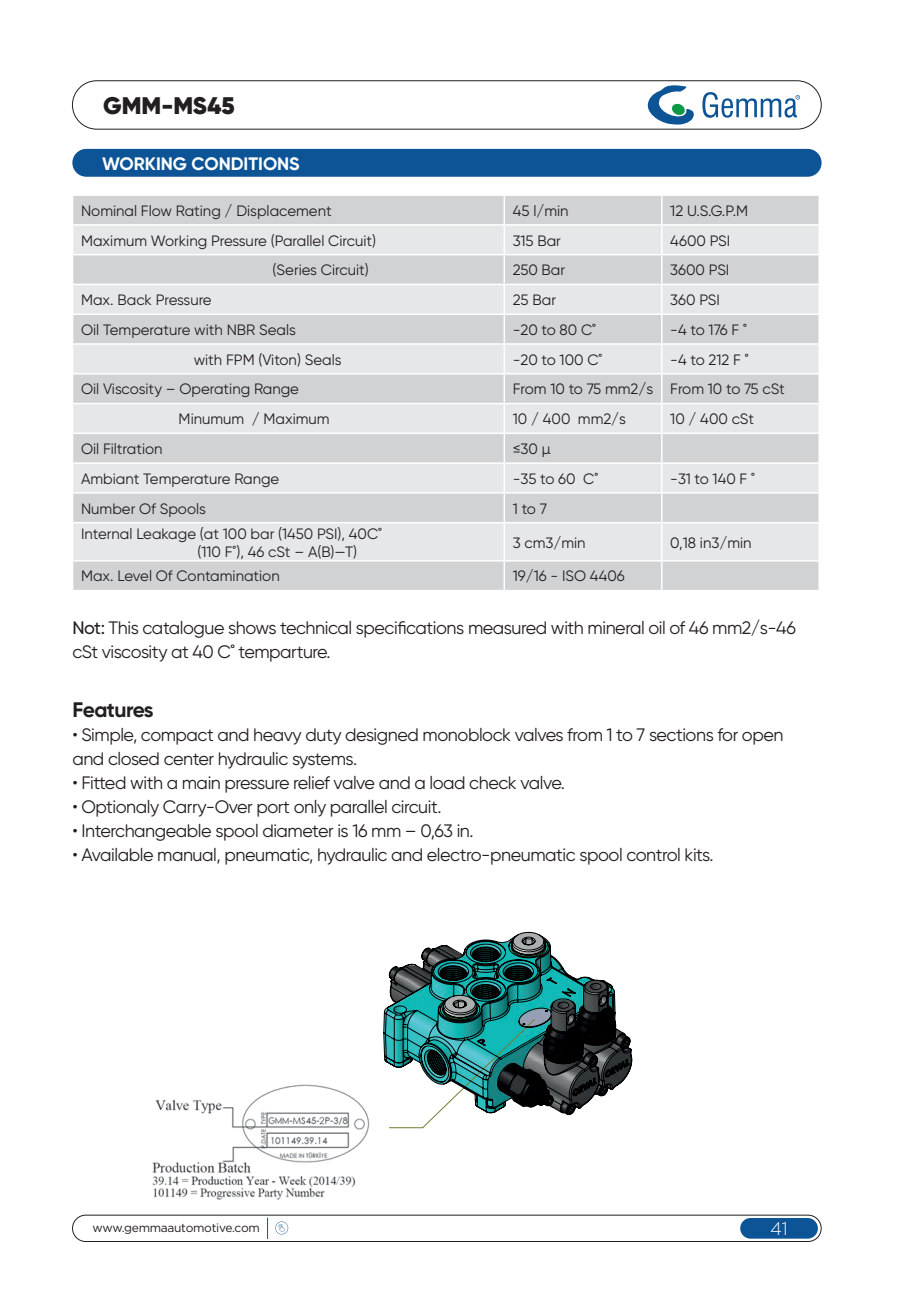
<style>
.page{position:relative;width:915px;height:1306px;background:#fff}
.page>*{position:absolute;margin:0;border:0;box-sizing:border-box;transform-origin:0 0}
.t1{font:900 24px "Gilroy";color:#231f20}
.t2{font:700 21px "Gilroy";letter-spacing:-.025em;color:#231f20}
.t3{font:18px/24px "Gilroy";letter-spacing:-.025em;color:#231f20}
.t4{font:700 18px "Gilroy";color:#fff}
.t5{font:300 18px "Gotham";color:#fff}
.t6{font:15px/18px "Gilroy";color:#231f20}
.t7{font:12px "Gotham";letter-spacing:-.025em;color:#231f20}
.s1{font-weight:500}
</style>
<div class="page">
<div style="left:740px;top:1217px;width:77px;height:21px;background:#0d5496;border-radius:10px"></div>
<div style="left:72px;top:81px;width:749px;height:48px;border:1px solid #231f20;border-radius:24px"></div>
<div style="left:72px;top:1214px;width:749px;height:27px;border:1px solid #231f20;border-radius:13px"></div>
<svg style="left:275px;top:1221px;width:13px;height:13px"></svg>
<svg style="left:267px;top:1217px;width:1px;height:21px"></svg>
<svg style="left:647px;top:85px;width:47px;height:40px"></svg>
<svg style="left:702px;top:92px;width:97px;height:26px"></svg>
<div style="left:72px;top:149px;width:749px;height:28px;background:#0d5496;border-radius:14px"></div>
<div style="left:73px;top:196px;width:745px;height:394px;background:#d1d2d4"></div>
<svg style="left:73px;top:226px;width:745px;height:334px;background:#dddedf"></svg>
<hr style="left:503px;top:196px;width:2px;height:28px;background:#fff">
<hr style="left:660px;top:196px;width:2px;height:28px;background:#fff">
<hr style="left:72px;top:224px;width:432px;height:2px;background:#fff">
<hr style="left:504px;top:224px;width:157px;height:2px;background:#fff">
<hr style="left:503px;top:226px;width:2px;height:28px;background:#fff">
<hr style="left:661px;top:224px;width:158px;height:2px;background:#fff">
<hr style="left:660px;top:226px;width:2px;height:28px;background:#fff">
<hr style="left:72px;top:254px;width:432px;height:1px;background:#fff">
<hr style="left:504px;top:254px;width:157px;height:1px;background:#fff">
<hr style="left:503px;top:255px;width:2px;height:29px;background:#fff">
<hr style="left:661px;top:254px;width:158px;height:1px;background:#fff">
<hr style="left:660px;top:255px;width:2px;height:29px;background:#fff">
<hr style="left:72px;top:284px;width:432px;height:1px;background:#fff">
<hr style="left:504px;top:284px;width:157px;height:1px;background:#fff">
<hr style="left:503px;top:285px;width:2px;height:28px;background:#fff">
<hr style="left:661px;top:284px;width:158px;height:1px;background:#fff">
<hr style="left:660px;top:285px;width:2px;height:28px;background:#fff">
<hr style="left:72px;top:313px;width:432px;height:2px;background:#fff">
<hr style="left:504px;top:313px;width:157px;height:2px;background:#fff">
<hr style="left:503px;top:315px;width:2px;height:28px;background:#fff">
<hr style="left:661px;top:313px;width:158px;height:2px;background:#fff">
<hr style="left:660px;top:315px;width:2px;height:28px;background:#fff">
<hr style="left:72px;top:343px;width:432px;height:2px;background:#fff">
<hr style="left:504px;top:343px;width:157px;height:2px;background:#fff">
<hr style="left:503px;top:345px;width:2px;height:28px;background:#fff">
<hr style="left:661px;top:343px;width:158px;height:2px;background:#fff">
<hr style="left:660px;top:345px;width:2px;height:28px;background:#fff">
<hr style="left:72px;top:373px;width:432px;height:1px;background:#fff">
<hr style="left:504px;top:373px;width:157px;height:1px;background:#fff">
<hr style="left:503px;top:374px;width:2px;height:29px;background:#fff">
<hr style="left:661px;top:373px;width:158px;height:1px;background:#fff">
<hr style="left:660px;top:374px;width:2px;height:29px;background:#fff">
<hr style="left:72px;top:403px;width:432px;height:1px;background:#fff">
<hr style="left:504px;top:403px;width:157px;height:1px;background:#fff">
<hr style="left:503px;top:404px;width:2px;height:28px;background:#fff">
<hr style="left:661px;top:403px;width:158px;height:1px;background:#fff">
<hr style="left:660px;top:404px;width:2px;height:28px;background:#fff">
<hr style="left:72px;top:432px;width:432px;height:2px;background:#fff">
<hr style="left:504px;top:432px;width:157px;height:2px;background:#fff">
<hr style="left:503px;top:434px;width:2px;height:28px;background:#fff">
<hr style="left:661px;top:432px;width:158px;height:2px;background:#fff">
<hr style="left:660px;top:434px;width:2px;height:28px;background:#fff">
<hr style="left:72px;top:462px;width:432px;height:2px;background:#fff">
<hr style="left:504px;top:462px;width:157px;height:2px;background:#fff">
<hr style="left:503px;top:464px;width:2px;height:28px;background:#fff">
<hr style="left:661px;top:462px;width:158px;height:2px;background:#fff">
<hr style="left:660px;top:464px;width:2px;height:28px;background:#fff">
<hr style="left:72px;top:492px;width:432px;height:1px;background:#fff">
<hr style="left:504px;top:492px;width:157px;height:1px;background:#fff">
<hr style="left:503px;top:493px;width:2px;height:29px;background:#fff">
<hr style="left:661px;top:492px;width:158px;height:1px;background:#fff">
<hr style="left:660px;top:493px;width:2px;height:29px;background:#fff">
<svg style="left:818px;top:196px;width:1px;height:326px"></svg>
<hr style="left:72px;top:522px;width:432px;height:1px;background:#fff">
<hr style="left:504px;top:522px;width:157px;height:1px;background:#fff">
<hr style="left:503px;top:523px;width:2px;height:37px;background:#fff">
<hr style="left:661px;top:522px;width:158px;height:1px;background:#fff">
<hr style="left:660px;top:523px;width:2px;height:37px;background:#fff">
<hr style="left:72px;top:560px;width:432px;height:1px;background:#fff">
<hr style="left:504px;top:560px;width:157px;height:1px;background:#fff">
<hr style="left:503px;top:561px;width:2px;height:29px;background:#fff">
<hr style="left:661px;top:560px;width:158px;height:1px;background:#fff">
<hr style="left:660px;top:561px;width:2px;height:29px;background:#fff">
<svg style="left:818px;top:561px;width:1px;height:29px"></svg>
<svg style="left:383px;top:931px;width:249px;height:197px"></svg>
<img style="left:152px;top:1084px;width:218px;height:116px">
<h1 class="t1" style="left:103px;top:91px;width:133px">GMM-MS45</h1>
<p class="t4" style="left:102px;top:152px;width:199px">WORKING CONDITIONS</p>
<p class="t6" style="left:81px;top:201px;width:252px">Nominal Flow Rating / Displacement</p>
<p class="t6" style="left:512px;top:201px;width:57px">45 l/min</p>
<p class="t6" style="left:670px;top:201px;width:79px">12 U.S.G.P.M</p>
<p class="t6" style="left:81px;top:231px;width:296px">Maximum Working Pressure (Parallel Circuit)</p>
<p class="t6" style="left:512px;top:231px;width:50px">315 Bar</p>
<p class="t6" style="left:670px;top:231px;width:62px">4600 PSI</p>
<p class="t6" style="left:272px;top:261px;width:98px">(Series Circuit)</p>
<p class="t6" style="left:512px;top:261px;width:54px">250 Bar</p>
<p class="t6" style="left:670px;top:261px;width:61px">3600 PSI</p>
<p class="t6" style="left:81px;top:291px;width:132px">Max. Back Pressure</p>
<p class="t6" style="left:512px;top:291px;width:45px">25 Bar</p>
<p class="t6" style="left:670px;top:291px;width:51px">360 PSI</p>
<p class="t6" style="left:81px;top:320px;width:216px">Oil Temperature with NBR Seals</p>
<p class="t6" style="left:512px;top:320px;width:85px">-20 to 80 C˚</p>
<p class="t6" style="left:670px;top:320px;width:78px">-4 to 176 F ˚</p>
<p class="t6" style="left:193px;top:350px;width:149px">with FPM (Viton) Seals</p>
<p class="t6" style="left:512px;top:350px;width:91px">-20 to 100 C˚</p>
<p class="t6" style="left:670px;top:350px;width:80px">-4 to 212 F ˚</p>
<p class="t6" style="left:81px;top:380px;width:219px">Oil Viscosity – Operating Range</p>
<p class="t6" style="left:512px;top:380px;width:273px">From 10 to 75 mm2/s From 10 to 75 cSt</p>
<p class="t6" style="left:178px;top:410px;width:152px">Minumum / Maximum</p>
<p class="t6" style="left:512px;top:410px;width:115px">10 / 400 mm2/s</p>
<p class="t6" style="left:670px;top:410px;width:85px">10 / 400 cSt</p>
<p class="t6" style="left:81px;top:439px;width:83px">Oil Filtration</p>
<p class="t6" style="left:512px;top:439px;width:40px">≤30 µ</p>
<p class="t6" style="left:81px;top:469px;width:200px">Ambiant Temperature Range</p>
<p class="t6" style="left:512px;top:469px;width:87px">-35 to 60 C˚</p>
<p class="t6" style="left:670px;top:469px;width:86px">-31 to 140 F ˚</p>
<p class="t6" style="left:81px;top:499px;width:126px">Number Of Spools</p>
<p class="t6" style="left:512px;top:499px;width:36px">1 to 7</p>
<p class="t6" style="left:197px;top:524px;width:186px;text-indent:-116px">Internal Leakage (at 100 bar (1450 PSI), 40C˚ (110 F˚), 46 cSt – A(B)—T)</p>
<p class="t6" style="left:512px;top:533px;width:74px">3 cm3/min</p>
<p class="t6" style="left:670px;top:533px;width:83px">0,18 in3/min</p>
<p class="t6" style="left:81px;top:567px;width:200px">Max. Level Of Contamination</p>
<p class="t6" style="left:512px;top:567px;width:113px">19/16 - ISO 4406</p>
<p class="t3" style="left:72px;top:615px;width:724px"><span class="s1">Not:</span> This catalogue shows technical specifications measured with mineral oil of 46 mm2/s-46 cSt viscosity at 40 C˚ temparture.</p>
<h2 class="t2" style="left:72px;top:696px;width:83px">Features</h2>
<p class="t3" style="left:72px;top:722px;width:712px">• Simple, compact and heavy duty designed monoblock valves from 1 to 7 sections for open and closed center hydraulic systems.</p>
<p class="t3" style="left:72px;top:770px;width:494px">• Fitted with a main pressure relief valve and a load check valve.</p>
<p class="t3" style="left:72px;top:794px;width:370px">• Optionaly Carry-Over port only parallel circuit.</p>
<p class="t3" style="left:72px;top:818px;width:403px">• Interchangeable spool diameter is 16 mm – 0,63 in.</p>
<p class="t3" style="left:72px;top:842px;width:642px">• Available manual, pneumatic, hydraulic and electro-pneumatic spool control kits.</p>
<p class="t7" style="left:93px;top:1220px;width:169px">www.gemmaautomotive.com</p>
<p class="t5" style="left:770px;top:1217px;width:19px">41</p>
</div>
